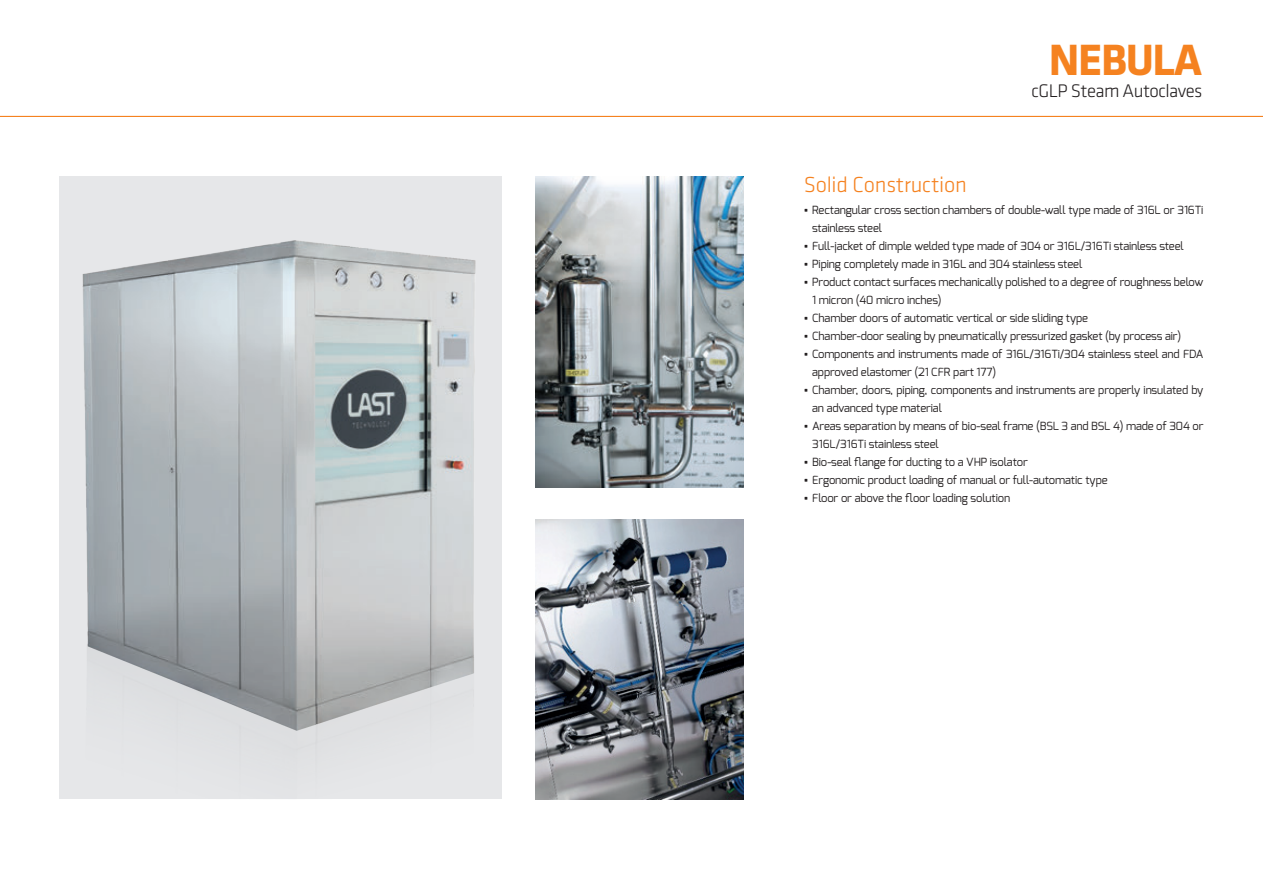
<style>
.page{position:relative;width:1263px;height:893px;background:#fff}
.page>*{position:absolute;margin:0;border:0;box-sizing:border-box;transform-origin:0 0}
.t1{font:700 45.45px "Klavika";letter-spacing:-.03em;color:#f58220}
.t2{font:300 22.5px "Klavika";letter-spacing:-.01em;color:#f58220}
.t3{font:300 18.9px "Klavika";letter-spacing:-.03em;color:#231f20}
.t4{font:11.25px/18px "Exo";letter-spacing:-.01em;color:#231f20}
.s1{font-weight:700;font-size:15px}
</style>
<div class="page">
<img style="left:535px;top:176px;width:208px;height:311px">
<img style="left:535px;top:520px;width:208px;height:279px">
<div style="left:59px;top:176px;width:443px;height:623px;background:#e6e7e9"></div>
<img style="left:82px;top:240px;width:394px;height:510px">
<hr style="left:0;top:116px;width:1263px;height:1px;background:#f58220">
<h1 class="t1" style="left:1049px;top:35px;width:155px">NEBULA</h1>
<h3 class="t3" style="left:1031px;top:81px;width:172px">cGLP Steam Autoclaves</h3>
<h2 class="t2" style="left:804px;top:173px;width:165px">Solid Construction</h2>
<p class="t4" style="left:812px;top:201px;width:393px;text-indent:-9px"><span class="s1">•</span> Rectangular cross section chambers of double-wall type made of 316L or 316Ti stainless steel</p>
<p class="t4" style="left:804px;top:237px;width:382px"><span class="s1">•</span> Full-jacket of dimple welded type made of 304 or 316L/316Ti stainless steel</p>
<p class="t4" style="left:804px;top:255px;width:280px"><span class="s1">•</span> Piping completely made in 316L and 304 stainless steel</p>
<p class="t4" style="left:812px;top:273px;width:393px;text-indent:-9px"><span class="s1">•</span> Product contact surfaces mechanically polished to a degree of roughness below<br>1 micron (40 micro inches)</p>
<p class="t4" style="left:804px;top:309px;width:286px"><span class="s1">•</span> Chamber doors of automatic vertical or side sliding type</p>
<p class="t4" style="left:804px;top:327px;width:379px"><span class="s1">•</span> Chamber-door sealing by pneumatically pressurized gasket (by process air)</p>
<p class="t4" style="left:812px;top:345px;width:393px;text-indent:-9px"><span class="s1">•</span> Components and instruments made of 316L/316Ti/304 stainless steel and FDA approved elastomer (21 CFR part 177)</p>
<p class="t4" style="left:812px;top:381px;width:393px;text-indent:-9px"><span class="s1">•</span> Chamber, doors, piping, components and instruments are properly insulated by an advanced type material</p>
<p class="t4" style="left:812px;top:417px;width:393px;text-indent:-9px"><span class="s1">•</span> Areas separation by means of bio-seal frame (BSL 3 and BSL 4) made of 304 or<br>316L/316Ti stainless steel</p>
<p class="t4" style="left:804px;top:453px;width:226px"><span class="s1">•</span> Bio-seal flange for ducting to a VHP isolator</p>
<p class="t4" style="left:804px;top:471px;width:305px"><span class="s1">•</span> Ergonomic product loading of manual or full-automatic type</p>
<p class="t4" style="left:804px;top:489px;width:208px"><span class="s1">•</span> Floor or above the floor loading solution</p>
</div>
